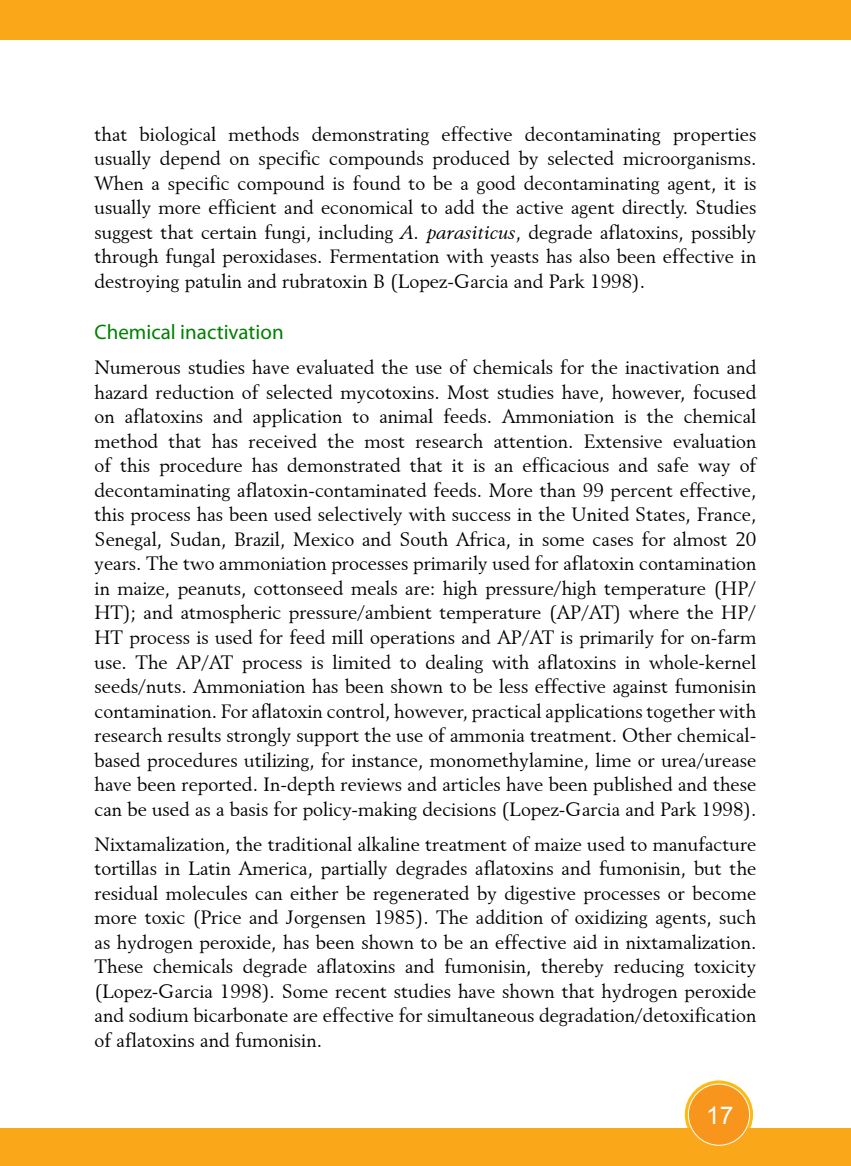
<style>
.page{position:relative;width:851px;height:1166px;background:#fff}
.page>*{position:absolute;margin:0;border:0;box-sizing:border-box;transform-origin:0 0}
.t1{font:24.5px "Arial";color:#fff}
.t2{font:21px "Myriad Pro";color:#008000}
.t3{font:19.25px/24.5px "Revival 565 BT";color:#000;text-align:justify}
.s1{font-style:italic}
</style>
<div class="page">
<svg style="left:684px;top:1080px;width:69px;height:68px"></svg>
<div style="left:0;top:1128px;width:850px;height:38px;background:#faa819"></div>
<div style="left:688px;top:1084px;width:61px;height:61px;background:#f8951d;border-radius:50%"></div>
<div style="left:688px;top:1083px;width:62px;height:62px;border:1px solid #fff;border-radius:50%"></div>
<div style="left:0;top:0;width:850px;height:40px;background:#faa819"></div>
<p class="t3" style="left:94px;top:121px;width:663px">that biological methods demonstrating effective decontaminating properties usually depend on specific compounds produced by selected microorganisms.<br>When a specific compound is found to be a good decontaminating agent, it is usually more efficient and economical to add the active agent directly. Studies suggest that certain fungi, including <span class="s1">A. parasiticus</span>, degrade aflatoxins, possibly through fungal peroxidases. Fermentation with yeasts has also been effective in destroying patulin and rubratoxin B (Lopez-Garcia and Park 1998).</p>
<p class="t2" style="left:94px;top:319px;width:191px">Chemical inactivation</p>
<p class="t3" style="left:94px;top:355px;width:663px">Numerous studies have evaluated the use of chemicals for the inactivation and hazard reduction of selected mycotoxins. Most studies have, however, focused on aflatoxins and application to animal feeds. Ammoniation is the chemical method that has received the most research attention. Extensive evaluation of this procedure has demonstrated that it is an efficacious and safe way of decontaminating aflatoxin-contaminated feeds. More than 99 percent effective, this process has been used selectively with success in the United States, France, Senegal, Sudan, Brazil, Mexico and South Africa, in some cases for almost 20 years. The two ammoniation processes primarily used for aflatoxin contamination in maize, peanuts, cottonseed meals are: high pressure/high temperature (HP/ HT); and atmospheric pressure/ambient temperature (AP/AT) where the HP/ HT process is used for feed mill operations and AP/AT is primarily for on-farm use. The AP/AT process is limited to dealing with aflatoxins in whole-kernel seeds/nuts. Ammoniation has been shown to be less effective against fumonisin contamination. For aflatoxin control, however, practical applications together with research results strongly support the use of ammonia treatment. Other chemical&shy;based procedures utilizing, for instance, monomethylamine, lime or urea/urease have been reported. In-depth reviews and articles have been published and these can be used as a basis for policy-making decisions (Lopez-Garcia and Park 1998).</p>
<p class="t3" style="left:94px;top:831px;width:663px">Nixtamalization, the traditional alkaline treatment of maize used to manufacture tortillas in Latin America, partially degrades aflatoxins and fumonisin, but the residual molecules can either be regenerated by digestive processes or become more toxic (Price and Jorgensen 1985). The addition of oxidizing agents, such as hydrogen peroxide, has been shown to be an effective aid in nixtamalization.<br>These chemicals degrade aflatoxins and fumonisin, thereby reducing toxicity (Lopez-Garcia 1998). Some recent studies have shown that hydrogen peroxide and sodium bicarbonate are effective for simultaneous degradation/detoxification of aflatoxins and fumonisin.</p>
<p class="t1" style="left:706px;top:1098px;width:29px">17</p>
</div>
